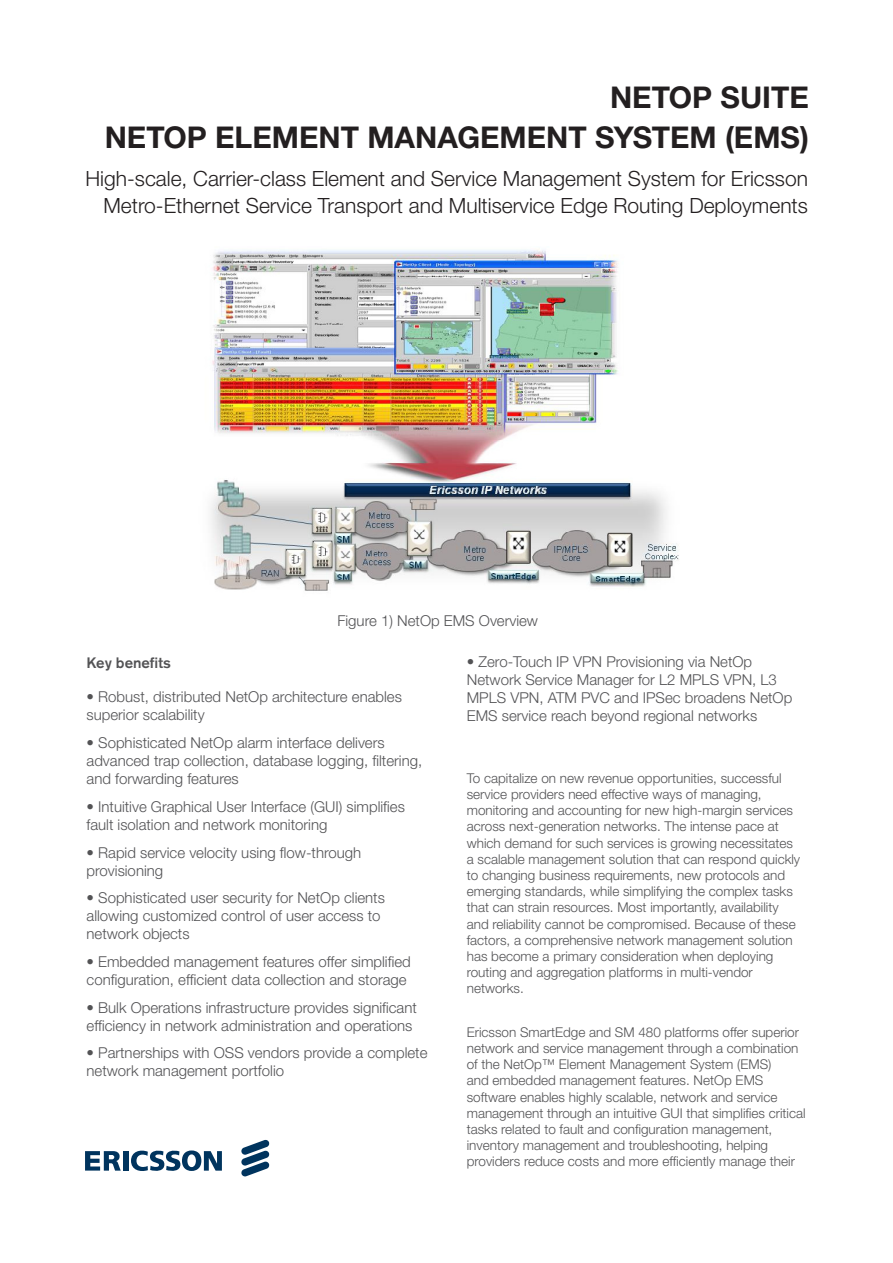
<style>
.page{position:relative;width:893px;height:1263px;background:#fff}
.page>*{position:absolute;margin:0;border:0;box-sizing:border-box;transform-origin:0 0}
.Product_Name{font:700 30px "Ericsson Sans";color:#231f20}
.quote{font:300 21px/27px "Ericsson Sans";color:#231f20;text-align:right}
.t1{font:300 15px/18px "Ericsson Sans";color:#535355}
.Highlights{font:500 15px "Akzidenz Grotesk BE";color:#535355}
.Paragraph_Text{font:300 13.5px/16.2px "Ericsson Sans";color:#535355}
</style>
<div class="page">
<div style="left:123px;top:1151px;width:5px;height:19px;background:#00345e"></div>
<svg style="left:241px;top:1139px;width:29px;height:38px"></svg>
<svg style="left:131px;top:1150px;width:91px;height:21px"></svg>
<svg style="left:85px;top:1151px;width:36px;height:20px"></svg>
<img style="left:210px;top:249px;width:469px;height:342px">
<p class="Product_Name" style="left:610px;top:81px;width:200px">NETOP SUITE</p>
<p class="Product_Name" style="left:105px;top:121px;width:706px">NETOP ELEMENT MANAGEMENT SYSTEM (EMS)</p>
<p class="quote" style="left:86px;top:165px;width:724px">High-scale, Carrier-class Element and Service Management System for Ericsson<br>Metro-Ethernet Service Transport and Multiservice Edge Routing Deployments</p>
<p class="t1" style="left:337px;top:611px;width:202px">Figure 1) NetOp EMS Overview</p>
<p class="Highlights" style="left:87px;top:654px;width:86px">Key benefits</p>
<p class="t1" style="left:87px;top:688px;width:317px">• Robust, distributed NetOp architecture enables superior scalability</p>
<p class="t1" style="left:87px;top:734px;width:337px">• Sophisticated NetOp alarm interface delivers advanced trap collection, database logging, filtering, and forwarding features</p>
<p class="t1" style="left:87px;top:797px;width:320px">• Intuitive Graphical User Interface (GUI) simplifies fault isolation and network monitoring</p>
<p class="t1" style="left:87px;top:843px;width:276px">• Rapid service velocity using flow-through provisioning</p>
<p class="t1" style="left:87px;top:889px;width:300px">• Sophisticated user security for NetOp clients allowing customized control of user access to network objects</p>
<p class="t1" style="left:87px;top:953px;width:326px">• Embedded management features offer simplified configuration, efficient data collection and storage</p>
<p class="t1" style="left:87px;top:998px;width:332px">• Bulk Operations infrastructure provides significant efficiency in network administration and operations</p>
<p class="t1" style="left:87px;top:1044px;width:342px">• Partnerships with OSS vendors provide a complete network management portfolio</p>
<p class="t1" style="left:467px;top:653px;width:327px">• Zero-Touch IP VPN Provisioning via NetOp Network Service Manager for L2 MPLS VPN, L3<br>MPLS VPN, ATM PVC and IPSec broadens NetOp EMS service reach beyond regional networks</p>
<p class="Paragraph_Text" style="left:467px;top:770px;width:335px">To capitalize on new revenue opportunities, successful service providers need effective ways of managing, monitoring and accounting for new high-margin services across next-generation networks. The intense pace at which demand for such services is growing necessitates a scalable management solution that can respond quickly to changing business requirements, new protocols and emerging standards, while simplifying the complex tasks that can strain resources. Most importantly, availability and reliability cannot be compromised. Because of these factors, a comprehensive network management solution has become a primary consideration when deploying routing and aggregation platforms in multi-vendor networks.</p>
<p class="Paragraph_Text" style="left:467px;top:1024px;width:340px">Ericsson SmartEdge and SM 480 platforms offer superior network and service management through a combination of the NetOp™ Element Management System (EMS)<br>and embedded management features. NetOp EMS software enables highly scalable, network and service management through an intuitive GUI that simplifies critical tasks related to fault and configuration management, inventory management and troubleshooting, helping providers reduce costs and more efficiently manage their</p>
</div>
